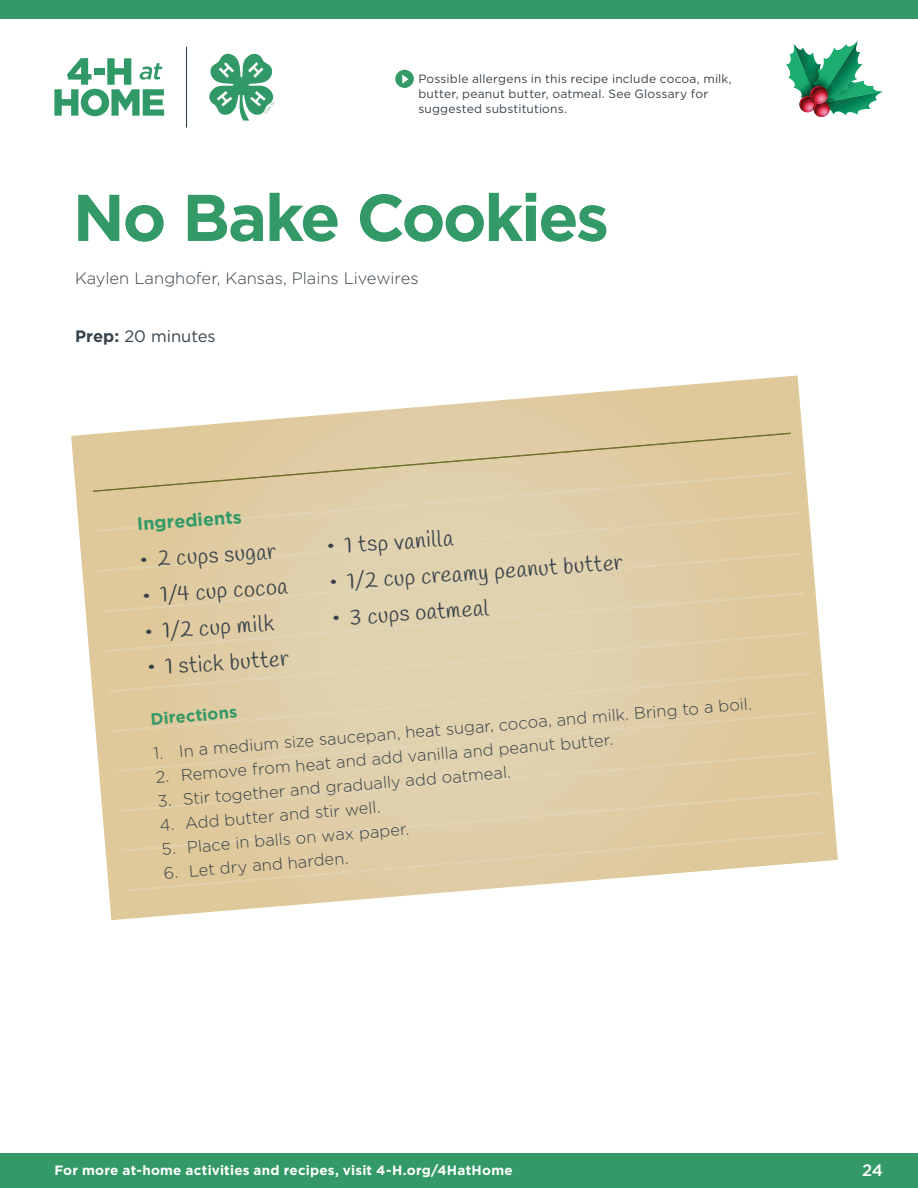
<style>
.page{position:relative;width:918px;height:1188px;background:#fff}
.page>*{position:absolute;margin:0;border:0;box-sizing:border-box;transform-origin:0 0}
.t1{font:700 66px "Gotham";letter-spacing:-.04em;color:#396}
.t2{font:22.5px "Handlee";color:#37424a}
.t3{font:700 18px "Gotham";color:#396}
.t4{font:300 16.5px "Gotham";color:#37424a}
.t5{font:16.5px "Gotham";color:#37424a}
.t6{font:700 16.5px "Gotham";color:#396}
.t7{font:500 16.5px "Gotham";color:#fff}
.t8{font:700 13.5px "Gotham";letter-spacing:.015em;color:#fff}
.t9{font:12px/15px "Gotham";letter-spacing:.015em;color:#37424a}
.s1{font-weight:700}
.s2{font-weight:700;font-size:15px}
</style>
<div class="page">
<div style="left:27px;top:110px;width:41px;height:41px;border:2px solid #fff;border-radius:50%"></div>
<div style="left:27px;top:536px;width:41px;height:41px;border:2px solid #fff;border-radius:50%"></div>
<div style="left:27px;top:963px;width:41px;height:41px;border:2px solid #fff;border-radius:50%"></div>
<svg style="left:54px;top:58px;width:110px;height:58px"></svg>
<svg style="left:209px;top:53px;width:66px;height:68px"></svg>
<hr style="left:186px;top:47px;width:1px;height:81px;background:#213242">
<svg style="left:71px;top:376px;width:767px;height:544px"></svg>
<svg style="left:93px;top:433px;width:731px;height:458px;background:#e0cda7"></svg>
<div style="left:395px;top:70px;width:19px;height:18px;background:#396;border-radius:50%"></div>
<svg style="left:402px;top:75px;width:6px;height:9px"></svg>
<div style="left:0;top:1153px;width:918px;height:35px;background:#396"></div>
<svg style="left:786px;top:41px;width:97px;height:76px"></svg>
<img style="left:810px;top:86px;width:16px;height:12px">
<img style="left:812px;top:92px;width:16px;height:10px">
<img style="left:813px;top:94px;width:15px;height:10px">
<div style="left:0;top:0;width:918px;height:18px;background:#396"></div>
<p class="t9" style="left:418px;top:71px;width:315px">Possible allergens in this recipe include cocoa, milk, butter, peanut butter, oatmeal. See Glossary for suggested substitutions.</p>
<h1 class="t1" style="left:73px;top:174px;width:538px">No Bake Cookies</h1>
<p class="t4" style="left:75px;top:268px;width:345px">Kaylen Langhofer, Kansas, Plains Livewires</p>
<p class="t5" style="left:75px;top:326px;width:142px"><span class="s1">Prep:</span> 20 minutes</p>
<p class="t3" style="left:136px;top:512px;width:106px;rotate:-4deg">Ingredients</p>
<h2 class="t2" style="left:139px;top:547px;width:138px;rotate:-4deg">• 2 cups sugar</h2>
<h2 class="t2" style="left:141px;top:583px;width:147px;rotate:-4deg">• 1/4 cup cocoa</h2>
<h2 class="t2" style="left:144px;top:619px;width:131px;rotate:-4deg">• 1/2 cup milk</h2>
<h2 class="t2" style="left:146px;top:654px;width:144px;rotate:-4deg">• 1 stick butter</h2>
<h2 class="t2" style="left:326px;top:533px;width:128px;rotate:-4deg">• 1 tsp vanilla</h2>
<h2 class="t2" style="left:328px;top:569px;width:296px;rotate:-4deg">• 1/2 cup creamy peanut butter</h2>
<h2 class="t2" style="left:331px;top:605px;width:159px;rotate:-4deg">• 3 cups oatmeal</h2>
<p class="t4" style="left:153px;top:744px;width:602px;rotate:-5deg">1. In a medium size saucepan, heat sugar, cocoa, and milk. Bring to a boil.</p>
<p class="t6" style="left:150px;top:708px;width:88px;rotate:-5deg">Directions</p>
<p class="t4" style="left:155px;top:768px;width:460px;rotate:-5deg">2. Remove from heat and add vanilla and peanut butter.</p>
<p class="t4" style="left:157px;top:792px;width:356px;rotate:-5deg">3. Stir together and gradually add oatmeal.</p>
<p class="t4" style="left:159px;top:815px;width:223px;rotate:-5deg">4. Add butter and stir well.</p>
<p class="t4" style="left:161px;top:839px;width:250px;rotate:-5deg">5. Place in balls on wax paper.</p>
<p class="t4" style="left:163px;top:863px;width:187px;rotate:-5deg">6. Let dry and harden.</p>
<p class="t8" style="left:54px;top:1161px;width:460px">For more at-home activities and recipes, visit 4-H.org/4HatHome</p>
<p class="t7" style="left:862px;top:1159px;width:41px">24<span class="s2">24</span></p>
</div>
